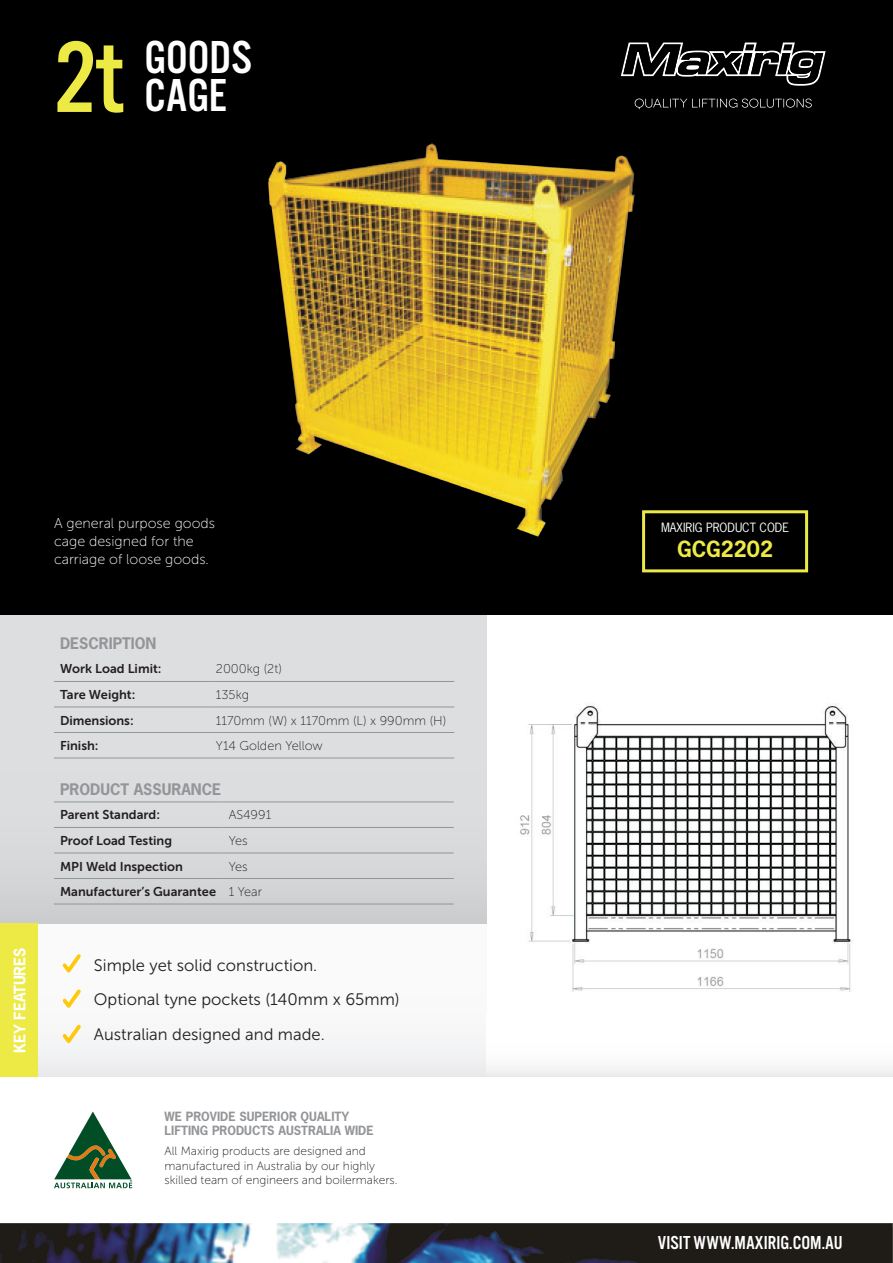
<style>
.page{position:relative;width:893px;height:1263px;background:#fff}
.page>*{position:absolute;margin:0;border:0;box-sizing:border-box;transform-origin:0 0}
.t1{font:105px "Alternate Gothic FS Three";color:#edea45}
.t2{font:48px/37.5px "Alternate Gothic FS Three";color:#fff}
.t3{font:700 21px "News Gothic Std";color:#edea45}
.t4{font:19.5px "Alternate Gothic FS Three";letter-spacing:.005em;color:#fff}
.t5{font:16.65px "Museo Sans 300";color:#231f20}
.t6{font:700 15px "News Gothic Std";color:#939598}
.t7{font:700 15px "News Gothic Std";color:#fff}
.t8{font:14.25px "Museo Sans 100";color:#fff}
.t9{font:12.75px "Museo Sans 700";color:#231f20}
.t10{font:12.75px "Museo Sans 100";color:#231f20}
.t11{font:12px/14.4px "Museo Sans 100";color:#231f20}
.t12{font:700 12px/14.4px "News Gothic Std";color:#939598}
.t13{font:12px "News Gothic Std";color:#fff}
</style>
<div class="page">
<div style="left:0;top:923px;width:486px;height:153px;background:linear-gradient(to right,#f7f7f7,#f7f7f8)"></div>
<div style="left:0;top:614px;width:486px;height:309px;background:linear-gradient(to right,#dadbdd,#dadbdd)"></div>
<div style="left:0;top:0;width:893px;height:614px;background:#000001"></div>
<div style="left:642px;top:510px;width:166px;height:62px;border:3px solid #edea45"></div>
<svg style="left:54px;top:1111px;width:78px;height:77px"></svg>
<img style="left:0;top:1223px;width:893px;height:40px">
<div style="left:0;top:923px;width:37px;height:153px;background:#edea45"></div>
<div style="left:486px;top:1014px;width:407px;height:62px;background:linear-gradient(to bottom,#fff,#f4f4f5)"></div>
<svg style="left:635px;top:99px;width:177px;height:10px"></svg>
<svg style="left:621px;top:43px;width:205px;height:43px"></svg>
<hr style="left:54px;top:681px;width:156px;height:1px;background:#939598">
<hr style="left:210px;top:681px;width:244px;height:1px;background:#939598">
<hr style="left:54px;top:707px;width:156px;height:1px;background:#939598">
<hr style="left:210px;top:707px;width:244px;height:1px;background:#939598">
<hr style="left:54px;top:732px;width:156px;height:1px;background:#939598">
<hr style="left:210px;top:732px;width:244px;height:1px;background:#939598">
<hr style="left:54px;top:758px;width:156px;height:1px;background:#939598">
<hr style="left:210px;top:758px;width:244px;height:1px;background:#939598">
<hr style="left:54px;top:827px;width:169px;height:1px;background:#939598">
<hr style="left:223px;top:827px;width:231px;height:1px;background:#939598">
<hr style="left:54px;top:852px;width:169px;height:1px;background:#939598">
<hr style="left:223px;top:852px;width:231px;height:1px;background:#939598">
<hr style="left:54px;top:878px;width:169px;height:1px;background:#939598">
<hr style="left:223px;top:878px;width:231px;height:1px;background:#939598">
<hr style="left:54px;top:904px;width:169px;height:1px;background:#939598">
<hr style="left:223px;top:904px;width:231px;height:1px;background:#939598">
<hr style="left:54px;top:801px;width:169px;height:1px;background:#939598">
<hr style="left:223px;top:801px;width:231px;height:1px;background:#939598">
<svg style="left:59px;top:951px;width:25px;height:26px"></svg>
<svg style="left:59px;top:986px;width:25px;height:26px"></svg>
<svg style="left:59px;top:1021px;width:25px;height:27px"></svg>
<img style="left:520px;top:704px;width:333px;height:288px">
<img style="left:268px;top:143px;width:367px;height:394px">
<p class="t1" style="left:54px;top:23px;width:71px">2t</p>
<p class="t2" style="left:145px;top:38px;width:109px">GOODS<br>CAGE</p>
<p class="t7" style="left:10px;top:1053px;width:107px;rotate:-90deg">KEY FEATURES</p>
<p class="t8" style="left:54px;top:516px;width:162px">A general purpose goods</p>
<p class="t8" style="left:54px;top:534px;width:141px">cage designed for the</p>
<p class="t8" style="left:54px;top:552px;width:156px">carriage of loose goods.</p>
<p class="t6" style="left:60px;top:633px;width:98px">DESCRIPTION</p>
<p class="t9" style="left:60px;top:662px;width:103px">Work Load Limit:</p>
<p class="t10" style="left:216px;top:662px;width:67px">2000kg (2t)</p>
<p class="t9" style="left:60px;top:687px;width:77px">Tare Weight:</p>
<p class="t10" style="left:216px;top:688px;width:35px">135kg</p>
<p class="t9" style="left:60px;top:713px;width:75px">Dimensions:</p>
<p class="t10" style="left:216px;top:713px;width:232px">1170mm (W) x 1170mm (L) x 990mm (H)</p>
<p class="t9" style="left:60px;top:738px;width:40px">Finish:</p>
<p class="t10" style="left:216px;top:739px;width:108px">Y14 Golden Yellow</p>
<p class="t6" style="left:60px;top:779px;width:163px">PRODUCT ASSURANCE</p>
<p class="t9" style="left:60px;top:808px;width:101px">Parent Standard:</p>
<p class="t10" style="left:229px;top:808px;width:44px">AS4991</p>
<p class="t9" style="left:60px;top:833px;width:114px">Proof Load Testing</p>
<p class="t10" style="left:229px;top:834px;width:20px">Yes</p>
<p class="t9" style="left:60px;top:859px;width:125px">MPI Weld Inspection</p>
<p class="t10" style="left:229px;top:859px;width:20px">Yes</p>
<p class="t9" style="left:60px;top:884px;width:158px">Manufacturer’s Guarantee</p>
<p class="t10" style="left:229px;top:885px;width:35px">1 Year</p>
<p class="t5" style="left:94px;top:956px;width:225px">Simple yet solid construction.</p>
<p class="t5" style="left:94px;top:990px;width:307px">Optional tyne pockets (140mm x 65mm)</p>
<p class="t5" style="left:94px;top:1025px;width:232px">Australian designed and made.</p>
<p class="t12" style="left:165px;top:1109px;width:211px">WE PROVIDE SUPERIOR QUALITY<br>LIFTING PRODUCTS AUSTRALIA WIDE</p>
<p class="t11" style="left:165px;top:1144px;width:234px">All Maxirig products are designed and manufactured in Australia by our highly skilled team of engineers and boilermakers.</p>
<p class="t13" style="left:661px;top:520px;width:130px">MAXIRIG PRODUCT CODE</p>
<p class="t3" style="left:677px;top:536px;width:97px">GCG2202</p>
<h3 class="t4" style="left:658px;top:1233px;width:186px">VISIT WWW.MAXIRIG.COM.AU</h3>
</div>
